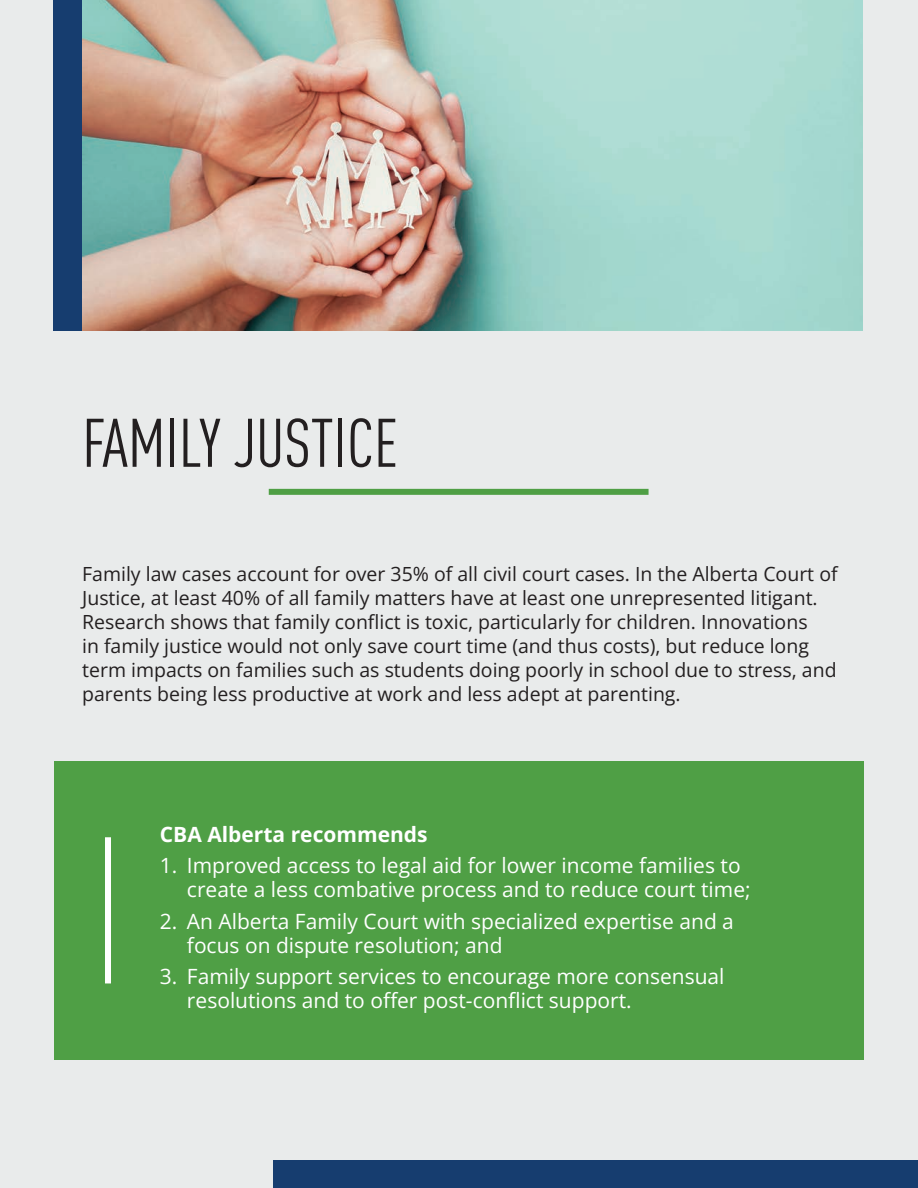
<style>
.page{position:relative;width:918px;height:1188px;background:#e9ebeb}
.page>*{position:absolute;margin:0;border:0;box-sizing:border-box;transform-origin:0 0}
.t1{font:condensed 67.5px "DIN Offc";color:#231f20}
.t2{font:21px/24px "Open Sans";color:#fff}
.t3{font:700 21px "Open Sans";color:#fff}
.t4{font:19.5px/24px "Open Sans";color:#231f20}
</style>
<div class="page">
<div style="left:269px;top:489px;width:380px;height:6px;background:#4f9f45"></div>
<img style="left:82px;top:0;width:780px;height:331px">
<div style="left:54px;top:761px;width:810px;height:299px;background:#4f9f45"></div>
<div style="left:105px;top:837px;width:6px;height:146px;background:#fff"></div>
<div style="left:54px;top:0;width:28px;height:331px;background:#163d6f"></div>
<div style="left:274px;top:1161px;width:644px;height:27px;background:#163d6f"></div>
<h1 class="t1" style="left:82px;top:404px;width:318px">FAMILY JUSTICE</h1>
<p class="t4" style="left:82px;top:562px;width:757px">Family law cases account for over 35% of all civil court cases. In the Alberta Court of Justice, at least 40% of all family matters have at least one unrepresented litigant.<br>Research shows that family conflict is toxic, particularly for children. Innovations<br>in family justice would not only save court time (and thus costs), but reduce long term impacts on families such as students doing poorly in school due to stress, and parents being less productive at work and less adept at parenting.</p>
<p class="t3" style="left:160px;top:820px;width:269px">CBA Alberta recommends</p>
<p class="t2" style="left:187px;top:853px;width:565px;text-indent:-27px">1. Improved access to legal aid for lower income families to create a less combative process and to reduce court time;</p>
<p class="t2" style="left:187px;top:908px;width:549px;text-indent:-27px">2. An Alberta Family Court with specialized expertise and a focus on dispute resolution; and</p>
<p class="t2" style="left:187px;top:964px;width:539px;text-indent:-27px">3. Family support services to encourage more consensual resolutions and to offer post-conflict support.</p>
</div>
